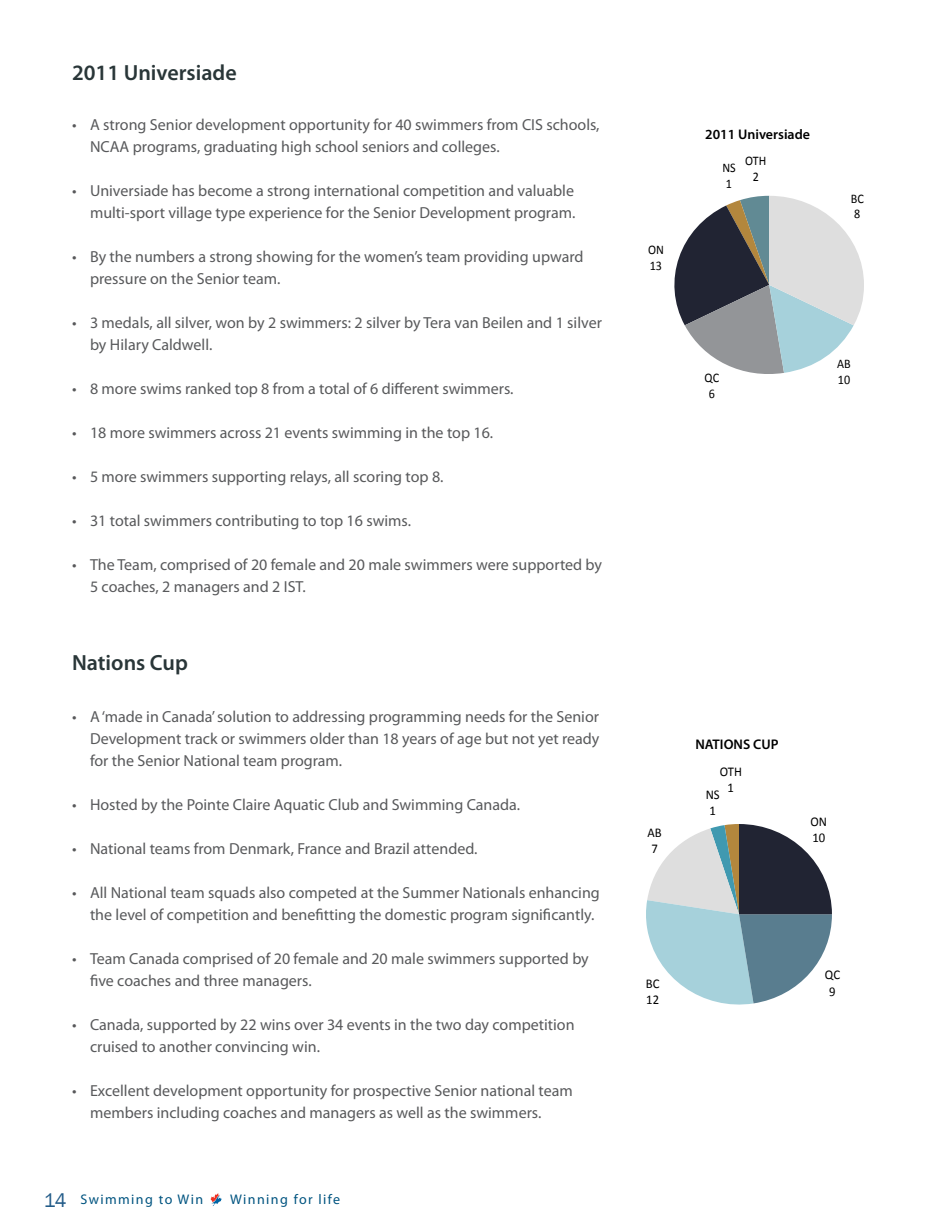
<style>
.page{position:relative;width:936px;height:1224px;background:#fff}
.page>*{position:absolute;margin:0;border:0;box-sizing:border-box;transform-origin:0 0}
.t1{font:600 22px "Myriad Pro";color:#293638}
.t2{font:16px/22px "Myriad Pro";color:#58595b}
.t3{font:14px "Myriad Pro";letter-spacing:.1em;color:#005480}
.t4{font:600 14px "Myriad Pro";color:#000}
.t5{font:13.4px/16px "Calibri";color:#000;scale:.95 1}
.t6{font:13.2px/15.8px "Calibri";color:#000;scale:.92 1}
.s1{font-family:"Franklin Gothic";font-size:20px;color:#225b88}
</style>
<div class="page">
<svg style="left:211px;top:1193px;width:11px;height:13px"></svg>
<svg style="left:674px;top:196px;width:190px;height:178px"></svg>
<svg style="left:646px;top:824px;width:186px;height:181px"></svg>
<h1 class="t1" style="left:72px;top:58px;width:166px">2011 Universiade</h1>
<p class="t2" style="left:90px;top:113px;width:511px;text-indent:-18px">• A strong Senior development opportunity for 40 swimmers from CIS schools,<br>NCAA programs, graduating high school seniors and colleges.</p>
<p class="t2" style="left:72px;top:179px;width:505px;text-align:right">• Universiade has become a strong international competition and valuable multi-sport village type experience for the Senior Development program.</p>
<p class="t2" style="left:90px;top:245px;width:495px;text-indent:-18px">• By the numbers a strong showing for the women’s team providing upward pressure on the Senior team.</p>
<p class="t2" style="left:90px;top:311px;width:513px;text-indent:-18px">• 3 medals, all silver, won by 2 swimmers: 2 silver by Tera van Beilen and 1 silver by Hilary Caldwell.</p>
<p class="t2" style="left:72px;top:377px;width:443px">• 8 more swims ranked top 8 from a total of 6 different swimmers.</p>
<p class="t2" style="left:72px;top:421px;width:423px">• 18 more swimmers across 21 events swimming in the top 16.</p>
<p class="t2" style="left:72px;top:465px;width:373px">• 5 more swimmers supporting relays, all scoring top 8.</p>
<p class="t2" style="left:72px;top:509px;width:341px">• 31 total swimmers contributing to top 16 swims.</p>
<p class="t2" style="left:90px;top:553px;width:514px;text-indent:-18px">• The Team, comprised of 20 female and 20 male swimmers were supported by<br>5 coaches, 2 managers and 2 IST.</p>
<h1 class="t1" style="left:72px;top:648px;width:117px">Nations Cup</h1>
<p class="t2" style="left:90px;top:705px;width:511px;text-align:justify;text-indent:-18px">• A ‘made in Canada’ solution to addressing programming needs for the Senior Development track or swimmers older than 18 years of age but not yet ready for the Senior National team program.</p>
<p class="t2" style="left:72px;top:793px;width:450px">• Hosted by the Pointe Claire Aquatic Club and Swimming Canada.</p>
<p class="t2" style="left:72px;top:837px;width:407px">• National teams from Denmark, France and Brazil attended.</p>
<p class="t2" style="left:90px;top:881px;width:511px;text-indent:-18px">• All National team squads also competed at the Summer Nationals enhancing the level of competition and benefitting the domestic program significantly.</p>
<p class="t2" style="left:90px;top:947px;width:500px;text-indent:-18px">• Team Canada comprised of 20 female and 20 male swimmers supported by five coaches and three managers.</p>
<p class="t2" style="left:90px;top:1013px;width:486px;text-indent:-18px">• Canada, supported by 22 wins over 34 events in the two day competition cruised to another convincing win.</p>
<p class="t2" style="left:90px;top:1079px;width:484px;text-indent:-18px">• Excellent development opportunity for prospective Senior national team members including coaches and managers as well as the swimmers.</p>
<p class="t3" style="left:44px;top:1190px;width:161px"><span class="s1">14</span> Swimming to Win</p>
<p class="t3" style="left:230px;top:1190px;width:111px">Winning for life</p>
<p class="t6" style="left:648px;top:241px;width:19px">ON<br>13</p>
<p class="t4" style="left:705px;top:126px;width:106px">2011 Universiade</p>
<p class="t6" style="left:722px;top:159px;width:16px">NS<br>1</p>
<p class="t6" style="left:745px;top:152px;width:24px;text-align:center">OTH<br>2</p>
<p class="t6" style="left:851px;top:190px;width:16px">BC<br>8</p>
<p class="t6" style="left:705px;top:369px;width:17px;text-align:center">QC<br>6</p>
<p class="t6" style="left:837px;top:355px;width:16px">AB<br>10</p>
<p class="t5" style="left:647px;top:824px;width:17px">AB<br>7</p>
<p class="t4" style="left:695px;top:735px;width:85px">NATIONS CUP</p>
<p class="t5" style="left:720px;top:763px;width:25px;text-align:center">OTH<br>1</p>
<p class="t5" style="left:706px;top:786px;width:16px">NS<br>1</p>
<p class="t5" style="left:811px;top:813px;width:19px">ON<br>10</p>
<p class="t5" style="left:646px;top:975px;width:16px">BC<br>12</p>
<p class="t5" style="left:825px;top:966px;width:18px;text-align:center">QC<br>9</p>
</div>
